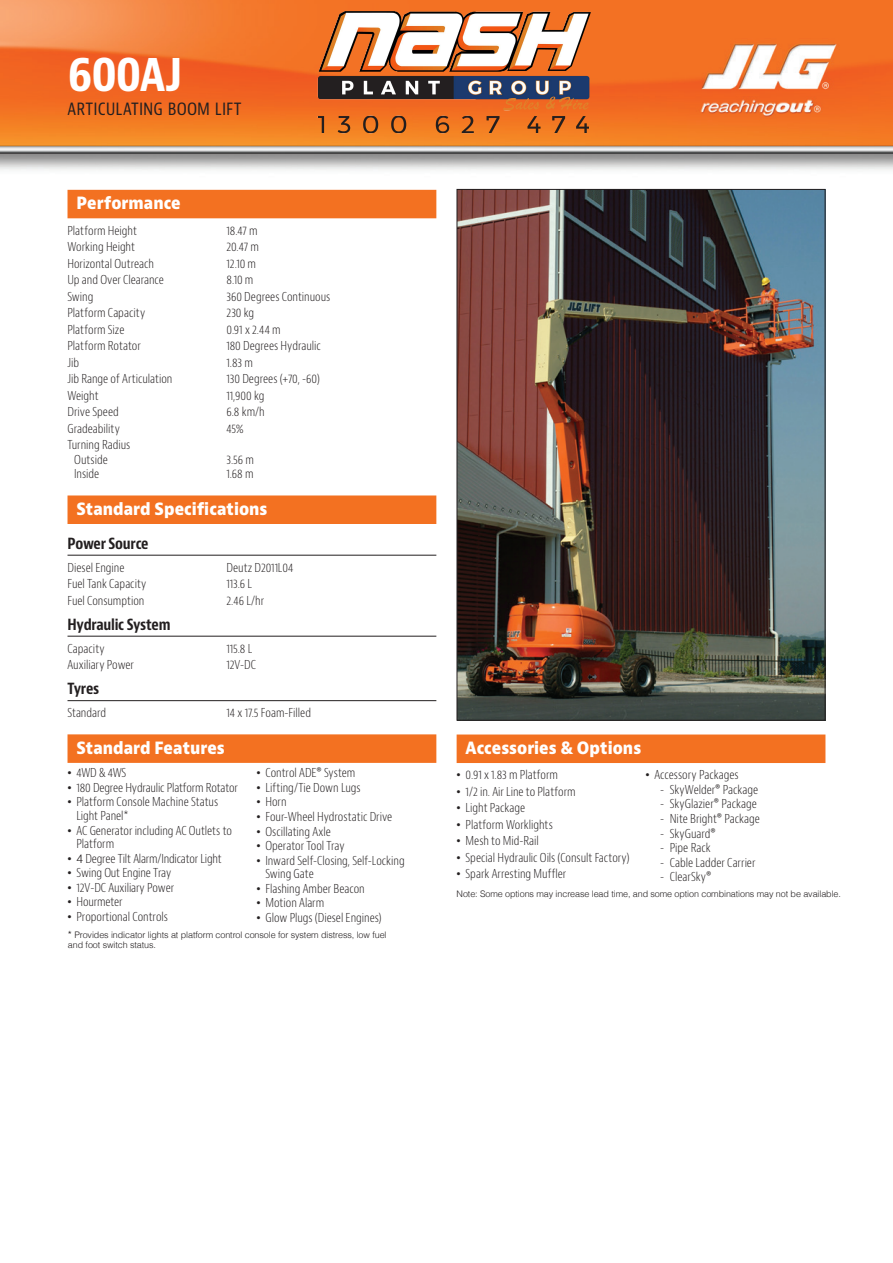
<style>
.page{position:relative;width:893px;height:1263px;background:#fff}
.page>*{position:absolute;margin:0;border:0;box-sizing:border-box;transform-origin:0 0}
.t1{font:700 condensed 48px "Bernino Sans";letter-spacing:-.035em;color:#fff}
.t2{font:condensed 18px "Bernino Sans";letter-spacing:.01em;color:#231f20}
.t3{font:800 16.5px "Bernino Sans";color:#fff;scale:.9 1}
.t4{font:700 condensed 15px "Bernino Sans";letter-spacing:-.015em;color:#231f20}
.t5{font:300 condensed 12px/13.5px "Bernino Sans";letter-spacing:-.005em;color:#231f20}
.t6{font:300 9px/9.4px "Helvetica";letter-spacing:-.01em;color:#231f20}
.s1{font-family:"Arial";font-weight:400;font-stretch:normal}
.s2{font-family:"Helvetica";font-stretch:normal}
.s3{font-family:"Bernino Sans";font-weight:400;font-stretch:condensed}
</style>
<div class="page">
<img style="left:0;top:0;width:893px;height:170px">
<div style="left:68px;top:190px;width:368px;height:28px;background:#f37121"></div>
<div style="left:68px;top:495px;width:368px;height:29px;background:#f37121"></div>
<hr style="left:68px;top:555px;width:368px;height:1px;background:#231f20">
<hr style="left:68px;top:636px;width:368px;height:1px;background:#231f20">
<hr style="left:68px;top:700px;width:368px;height:1px;background:#231f20">
<div style="left:68px;top:734px;width:368px;height:29px;background:#f37121"></div>
<div style="left:457px;top:734px;width:368px;height:29px;background:#f37121"></div>
<img style="left:459px;top:191px;width:364px;height:527px">
<img style="left:316px;top:10px;width:276px;height:126px">
<h1 class="t1" style="left:68px;top:44px;width:117px">600AJ</h1>
<h2 class="t2" style="left:68px;top:97px;width:176px">ARTICULATING BOOM LIFT</h2>
<h3 class="t3" style="left:76px;top:192px;width:117px">Performance</h3>
<p class="t5" style="left:68px;top:224px;width:71px">Platform Height</p>
<p class="t5" style="left:226px;top:224px;width:33px">18.47 m</p>
<p class="t5" style="left:68px;top:240px;width:69px">Working Height</p>
<p class="t5" style="left:226px;top:240px;width:34px">20.47 m</p>
<p class="t5" style="left:68px;top:257px;width:88px">Horizontal Outreach</p>
<p class="t5" style="left:226px;top:257px;width:31px">12.10 m</p>
<p class="t5" style="left:68px;top:273px;width:98px">Up and Over Clearance</p>
<p class="t5" style="left:226px;top:273px;width:28px">8.10 m</p>
<p class="t5" style="left:68px;top:290px;width:27px">Swing</p>
<p class="t5" style="left:226px;top:290px;width:105px">360 Degrees Continuous</p>
<p class="t5" style="left:68px;top:306px;width:79px">Platform Capacity</p>
<p class="t5" style="left:226px;top:306px;width:29px">230 kg</p>
<p class="t5" style="left:68px;top:323px;width:58px">Platform Size</p>
<p class="t5" style="left:226px;top:323px;width:56px">0.91 x 2.44 m</p>
<p class="t5" style="left:68px;top:339px;width:75px">Platform Rotator</p>
<p class="t5" style="left:226px;top:339px;width:96px">180 Degrees Hydraulic</p>
<p class="t5" style="left:68px;top:356px;width:13px">Jib</p>
<p class="t5" style="left:226px;top:356px;width:28px">1.83 m</p>
<p class="t5" style="left:68px;top:372px;width:106px">Jib Range of Articulation</p>
<p class="t5" style="left:226px;top:372px;width:95px">130 Degrees (+70, -60)</p>
<p class="t5" style="left:68px;top:389px;width:33px">Weight</p>
<p class="t5" style="left:226px;top:389px;width:39px">11,900 kg</p>
<p class="t5" style="left:68px;top:405px;width:53px">Drive Speed</p>
<p class="t5" style="left:226px;top:405px;width:40px">6.8 km/h</p>
<p class="t5" style="left:68px;top:422px;width:54px">Gradeability</p>
<p class="t5" style="left:226px;top:422px;width:19px">45%</p>
<p class="t5" style="left:74px;top:438px;width:58px;line-height:14.5px;text-indent:-7px">Turning Radius<br>Outside</p>
<p class="t5" style="left:227px;top:453px;width:29px">3.56 m</p>
<p class="t5" style="left:74px;top:467px;width:27px">Inside</p>
<p class="t5" style="left:227px;top:467px;width:29px">1.68 m</p>
<h3 class="t3" style="left:76px;top:498px;width:214px">Standard Specifications</h3>
<p class="t4" style="left:68px;top:534px;width:83px">Power Source</p>
<p class="t5" style="left:68px;top:561px;width:58px">Diesel Engine</p>
<p class="t5" style="left:226px;top:561px;width:68px">Deutz D2011L04</p>
<p class="t5" style="left:68px;top:577px;width:80px">Fuel Tank Capacity</p>
<p class="t5" style="left:226px;top:577px;width:27px">113.6 L</p>
<p class="t5" style="left:68px;top:594px;width:78px">Fuel Consumption</p>
<p class="t5" style="left:226px;top:594px;width:39px">2.46 L/hr</p>
<p class="t4" style="left:68px;top:615px;width:104px">Hydraulic System</p>
<p class="t5" style="left:68px;top:642px;width:39px">Capacity</p>
<p class="t5" style="left:226px;top:642px;width:27px">115.8 L</p>
<p class="t5" style="left:68px;top:658px;width:68px">Auxiliary Power</p>
<p class="t5" style="left:226px;top:658px;width:31px">12V-DC</p>
<p class="t4" style="left:68px;top:679px;width:33px">Tyres</p>
<p class="t5" style="left:68px;top:706px;width:40px">Standard</p>
<p class="t5" style="left:226px;top:706px;width:86px">14 x 17.5 Foam-Filled</p>
<h3 class="t3" style="left:76px;top:737px;width:166px">Standard Features</h3>
<p class="t5" style="left:68px;top:766px;width:60px"><span class="s1">•</span> 4WD &amp; 4WS</p>
<p class="t5" style="left:68px;top:781px;width:172px"><span class="s1">•</span> 180 Degree Hydraulic Platform Rotator</p>
<p class="t5" style="left:76px;top:795px;width:143px;text-indent:-9px"><span class="s1">•</span> Platform Console Machine Status<br>Light Panel*</p>
<p class="t5" style="left:76px;top:824px;width:157px;text-indent:-9px"><span class="s1">•</span> AC Generator including AC Outlets to<br>Platform</p>
<p class="t5" style="left:68px;top:852px;width:156px"><span class="s1">•</span> <span class="s2">4</span> Degree Tilt Alarm/Indicator Light</p>
<p class="t5" style="left:68px;top:866px;width:105px"><span class="s1">•</span> Swing Out Engine Tray</p>
<p class="t5" style="left:68px;top:881px;width:108px"><span class="s1">•</span> 12V-DC Auxiliary Power</p>
<p class="t5" style="left:68px;top:895px;width:57px"><span class="s1">•</span> Hourmeter</p>
<p class="t5" style="left:68px;top:910px;width:102px"><span class="s1">•</span> Proportional Controls</p>
<p class="t5" style="left:256px;top:766px;width:100px"><span class="s1">•</span> Control ADE® System</p>
<p class="t5" style="left:256px;top:781px;width:106px"><span class="s1">•</span> Lifting/Tie Down Lugs</p>
<p class="t5" style="left:256px;top:795px;width:32px"><span class="s1">•</span> Horn</p>
<p class="t5" style="left:256px;top:810px;width:137px"><span class="s1">•</span> Four-Wheel Hydrostatic Drive</p>
<p class="t5" style="left:256px;top:825px;width:76px"><span class="s1">•</span> Oscillating Axle</p>
<p class="t5" style="left:256px;top:839px;width:90px"><span class="s1">•</span> Operator Tool Tray</p>
<p class="t5" style="left:265px;top:854px;width:141px;text-indent:-9px"><span class="s1">•</span> Inward Self-Closing, Self-Locking<br>Swing Gate</p>
<p class="t5" style="left:256px;top:882px;width:110px"><span class="s1">•</span> Flashing Amber Beacon</p>
<p class="t5" style="left:256px;top:896px;width:69px"><span class="s1">•</span> Motion Alarm</p>
<p class="t5" style="left:256px;top:911px;width:127px"><span class="s1">•</span> Glow Plugs (Diesel Engines)</p>
<p class="t6" style="left:68px;top:929px;width:320px"><span class="s3">*</span> Provides indicator lights at platform control console for system distress, low fuel and foot switch status.</p>
<h3 class="t3" style="left:466px;top:737px;width:197px">Accessories &amp; Options</h3>
<p class="t5" style="left:457px;top:768px;width:103px"><span class="s1">•</span> 0.91 x 1.83 m Platform</p>
<p class="t5" style="left:457px;top:785px;width:121px"><span class="s1">•</span> 1/2 in. Air Line to Platform</p>
<p class="t5" style="left:457px;top:801px;width:70px"><span class="s1">•</span> Light Package</p>
<p class="t5" style="left:457px;top:818px;width:98px"><span class="s1">•</span> Platform Worklights</p>
<p class="t5" style="left:457px;top:834px;width:84px"><span class="s1">•</span> Mesh to Mid-Rail</p>
<p class="t5" style="left:457px;top:851px;width:175px"><span class="s1">•</span> Special Hydraulic Oils (Consult Factory)</p>
<p class="t5" style="left:457px;top:867px;width:111px"><span class="s1">•</span> Spark Arresting Muffler</p>
<p class="t5" style="left:645px;top:768px;width:95px"><span class="s1">•</span> Accessory Packages</p>
<p class="t5" style="left:660px;top:783px;width:100px">- SkyWelder® Package</p>
<p class="t5" style="left:660px;top:798px;width:98px">- SkyGlazier® Package</p>
<p class="t5" style="left:660px;top:812px;width:101px">- Nite Bright® Package</p>
<p class="t5" style="left:660px;top:827px;width:57px">- SkyGuard®</p>
<p class="t5" style="left:660px;top:841px;width:52px">- Pipe Rack</p>
<p class="t5" style="left:660px;top:856px;width:97px">- Cable Ladder Carrier</p>
<p class="t5" style="left:660px;top:870px;width:53px">- ClearSky®</p>
<p class="t6" style="left:457px;top:889px;width:386px">Note: Some options may increase lead time, and some option combinations may not be available.</p>
</div>
